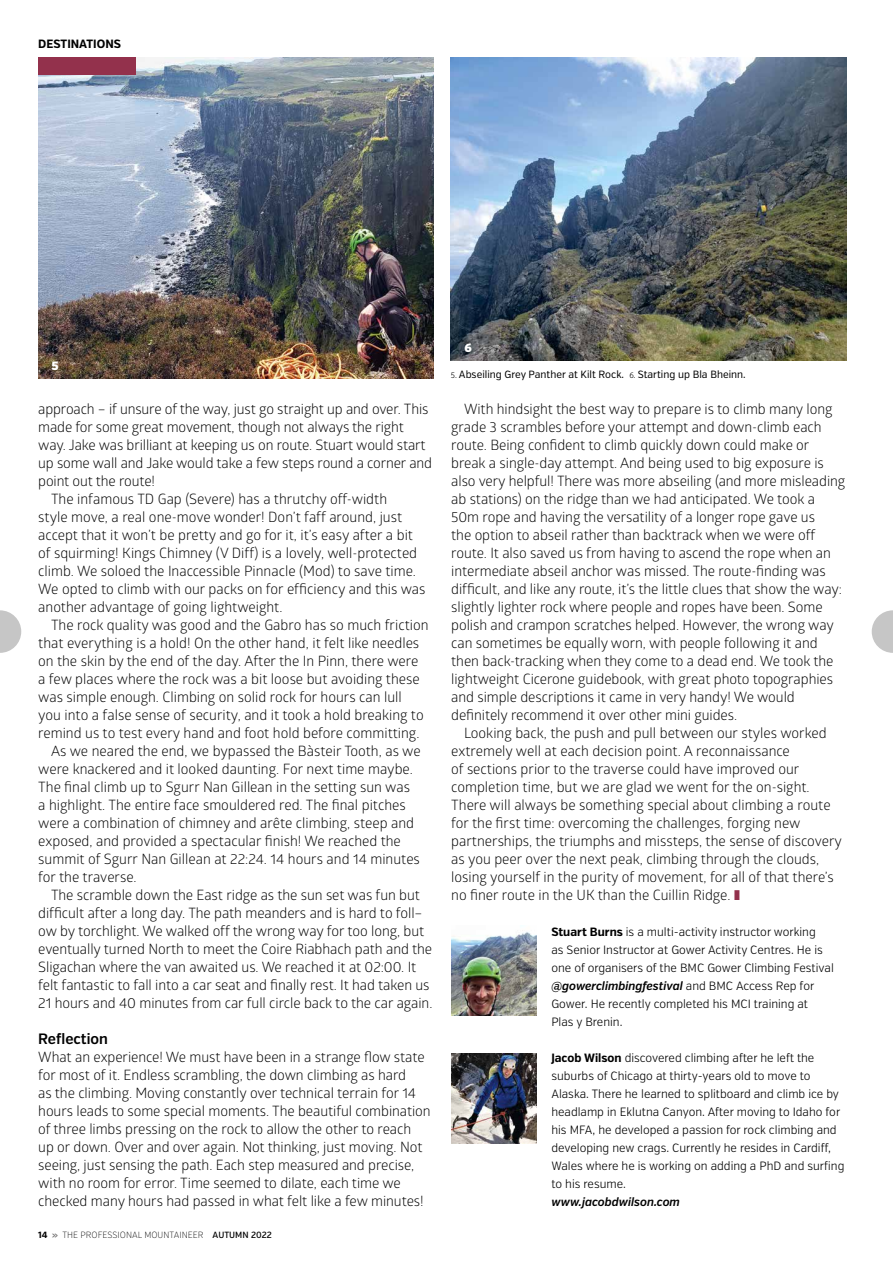
<style>
.page{position:relative;width:893px;height:1263px;background:#fff}
.page>*{position:absolute;margin:0;border:0;box-sizing:border-box;transform-origin:0 0}
.t1{font:600 15px "Verb Cond";color:#000}
.t2{font:14.25px/18px "Glober";letter-spacing:-.005em;color:#000}
.t3{font:300 12px/18px "Verb Cond";color:#000}
.t4{font:italic 600 12px "Verb Cond";color:#000}
.t5{font:700 12px "Verb Cond";color:#000}
.t6{font:900 12px "Verb Cond";color:#fff}
.t7{font:10.5px "Verb Cond";color:#000}
.t8{font:200 9px "Verb Cond";color:#000}
.s1{font-weight:700}
.s2{font-weight:600;color:#706f6f}
.s3{font-weight:500}
.s4{font-weight:300;font-size:7.8px}
.s5{color:#93314c}
.s6{font-weight:600;font-style:italic}
</style>
<div class="page">
<img style="left:451px;top:57px;width:395px;height:303px">
<img style="left:38px;top:57px;width:396px;height:321px">
<div style="left:38px;top:57px;width:98px;height:17px;background:#93314c"></div>
<img style="left:451px;top:930px;width:85px;height:85px">
<img style="left:451px;top:1053px;width:85px;height:90px">
<svg style="left:872px;top:610px;width:21px;height:43px"></svg>
<svg style="left:0;top:610px;width:21px;height:43px"></svg>
<p class="t5" style="left:38px;top:36px;width:84px">DESTINATIONS</p>
<p class="t6" style="left:52px;top:358px;width:9px">5</p>
<p class="t2" style="left:38px;top:399px;width:392px">approach – if unsure of the way, just go straight up and over. This</p>
<p class="t2" style="left:38px;top:417px;width:367px">made for some great movement, though not always the right</p>
<p class="t2" style="left:38px;top:435px;width:389px">way. Jake was brilliant at keeping us on route. Stuart would start</p>
<p class="t2" style="left:38px;top:453px;width:395px">up some wall and Jake would take a few steps round a corner and</p>
<p class="t2" style="left:38px;top:471px;width:118px">point out the route!</p>
<p class="t2" style="left:51px;top:489px;width:338px">The infamous TD Gap (Severe) has a thrutchy off-width</p>
<p class="t2" style="left:38px;top:507px;width:365px">style move, a real one-move wonder! Don’t faff around, just</p>
<p class="t2" style="left:38px;top:525px;width:376px">accept that it won’t be pretty and go for it, it’s easy after a bit</p>
<p class="t2" style="left:38px;top:543px;width:380px">of squirming! Kings Chimney (V Diff) is a lovely, well-protected</p>
<p class="t2" style="left:38px;top:561px;width:379px">climb. We soloed the Inaccessible Pinnacle (Mod) to save time.</p>
<p class="t2" style="left:38px;top:579px;width:389px">We opted to climb with our packs on for efficiency and this was</p>
<p class="t2" style="left:38px;top:597px;width:246px">another advantage of going lightweight.</p>
<p class="t2" style="left:51px;top:615px;width:379px">The rock quality was good and the Gabro has so much friction</p>
<p class="t2" style="left:38px;top:633px;width:382px">that everything is a hold! On the other hand, it felt like needles</p>
<p class="t2" style="left:38px;top:651px;width:382px">on the skin by the end of the day. After the In Pinn, there were</p>
<p class="t2" style="left:38px;top:669px;width:383px">a few places where the rock was a bit loose but avoiding these</p>
<p class="t2" style="left:38px;top:687px;width:365px">was simple enough. Climbing on solid rock for hours can lull</p>
<p class="t2" style="left:38px;top:705px;width:387px">you into a false sense of security, and it took a hold breaking to</p>
<p class="t2" style="left:38px;top:723px;width:383px">remind us to test every hand and foot hold before committing.</p>
<p class="t2" style="left:51px;top:741px;width:371px">As we neared the end, we bypassed the Bàsteir Tooth, as we</p>
<p class="t2" style="left:38px;top:759px;width:376px">were knackered and it looked daunting. For next time maybe.</p>
<p class="t2" style="left:38px;top:777px;width:373px">The final climb up to Sgurr Nan Gillean in the setting sun was</p>
<p class="t2" style="left:38px;top:795px;width:369px">a highlight. The entire face smouldered red. The final pitches</p>
<p class="t2" style="left:38px;top:813px;width:377px">were a combination of chimney and arête climbing, steep and</p>
<p class="t2" style="left:38px;top:831px;width:364px">exposed, and provided a spectacular finish! We reached the</p>
<p class="t2" style="left:38px;top:849px;width:383px">summit of Sgurr Nan Gillean at 22:24. 14 hours and 14 minutes</p>
<p class="t2" style="left:38px;top:867px;width:100px">for the traverse.</p>
<p class="t2" style="left:51px;top:885px;width:370px">The scramble down the East ridge as the sun set was fun but</p>
<p class="t2" style="left:38px;top:903px;width:386px">difficult after a long day. The path meanders and is hard to foll–</p>
<p class="t2" style="left:38px;top:921px;width:387px">ow by torchlight. We walked off the wrong way for too long, but</p>
<p class="t2" style="left:38px;top:939px;width:395px">eventually turned North to meet the Coire Riabhach path and the</p>
<p class="t2" style="left:38px;top:957px;width:380px">Sligachan where the van awaited us. We reached it at 02:00. It</p>
<p class="t2" style="left:38px;top:975px;width:393px">felt fantastic to fall into a car seat and finally rest. It had taken us</p>
<p class="t2" style="left:38px;top:993px;width:396px">21 hours and 40 minutes from car full circle back to the car again.</p>
<p class="t1" style="left:38px;top:1030px;width:71px">Reflection</p>
<p class="t2" style="left:38px;top:1047px;width:394px">What an experience! We must have been in a strange flow state for most of it. Endless scrambling, the down climbing as hard<br>as the climbing. Moving constantly over technical terrain for 14 hours leads to some special moments. The beautiful combination of three limbs pressing on the rock to allow the other to reach<br>up or down. Over and over again. Not thinking, just moving. Not seeing, just sensing the path. Each step measured and precise, with no room for error. Time seemed to dilate, each time we checked many hours had passed in what felt like a few minutes!</p>
<p class="t8" style="left:38px;top:1229px;width:235px"><span class="s1">14</span> <span class="s2">»</span> THE PROFESSIONAL MOUNTAINEER <span class="s3">AUTUMN 2022</span></p>
<p class="t6" style="left:464px;top:340px;width:9px">6</p>
<p class="t7" style="left:451px;top:368px;width:296px"><span class="s4">5.</span> Abseiling Grey Panther at Kilt Rock. <span class="s4">6.</span> Starting up Bla Bheinn.</p>
<p class="t2" style="left:451px;top:399px;width:396px;text-indent:13px">With hindsight the best way to prepare is to climb many long grade 3 scrambles before your attempt and down-climb each route. Being confident to climb quickly down could make or break a single-day attempt. And being used to big exposure is also very helpful! There was more abseiling (and more misleading ab stations) on the ridge than we had anticipated. We took a 50m rope and having the versatility of a longer rope gave us<br>the option to abseil rather than backtrack when we were off route. It also saved us from having to ascend the rope when an intermediate abseil anchor was missed. The route-finding was difficult, and like any route, it’s the little clues that show the way: slightly lighter rock where people and ropes have been. Some polish and crampon scratches helped. However, the wrong way can sometimes be equally worn, with people following it and then back-tracking when they come to a dead end. We took the lightweight Cicerone guidebook, with great photo topographies and simple descriptions it came in very handy! We would definitely recommend it over other mini guides.</p>
<p class="t2" style="left:451px;top:723px;width:392px;text-indent:13px">Looking back, the push and pull between our styles worked extremely well at each decision point. A reconnaissance<br>of sections prior to the traverse could have improved our completion time, but we are glad we went for the on-sight.<br>There will always be something special about climbing a route for the first time: overcoming the challenges, forging new partnerships, the triumphs and missteps, the sense of discovery as you peer over the next peak, climbing through the clouds, losing yourself in the purity of movement, for all of that there’s no finer route in the UK than the Cuillin Ridge. <span class="s5">❚</span></p>
<p class="t3" style="left:551px;top:923px;width:284px"><span class="s1">Stuart Burns</span> is a multi-activity instructor working<br>as Senior Instructor at Gower Activity Centres. He is one of organisers of the BMC Gower Climbing Festival <span class="s6">@gowerclimbingfestival</span> and BMC Access Rep for Gower. He recently completed his MCI training at<br>Plas y Brenin.</p>
<p class="t3" style="left:551px;top:1049px;width:295px"><span class="s1">Jacob Wilson</span> discovered climbing after he left the suburbs of Chicago at thirty-years old to move to Alaska. There he learned to splitboard and climb ice by headlamp in Eklutna Canyon. After moving to Idaho for his MFA, he developed a passion for rock climbing and developing new crags. Currently he resides in Cardiff, Wales where he is working on adding a PhD and surfing to his resume.</p>
<p class="t4" style="left:551px;top:1195px;width:130px">www.jacobdwilson.com</p>
</div>
